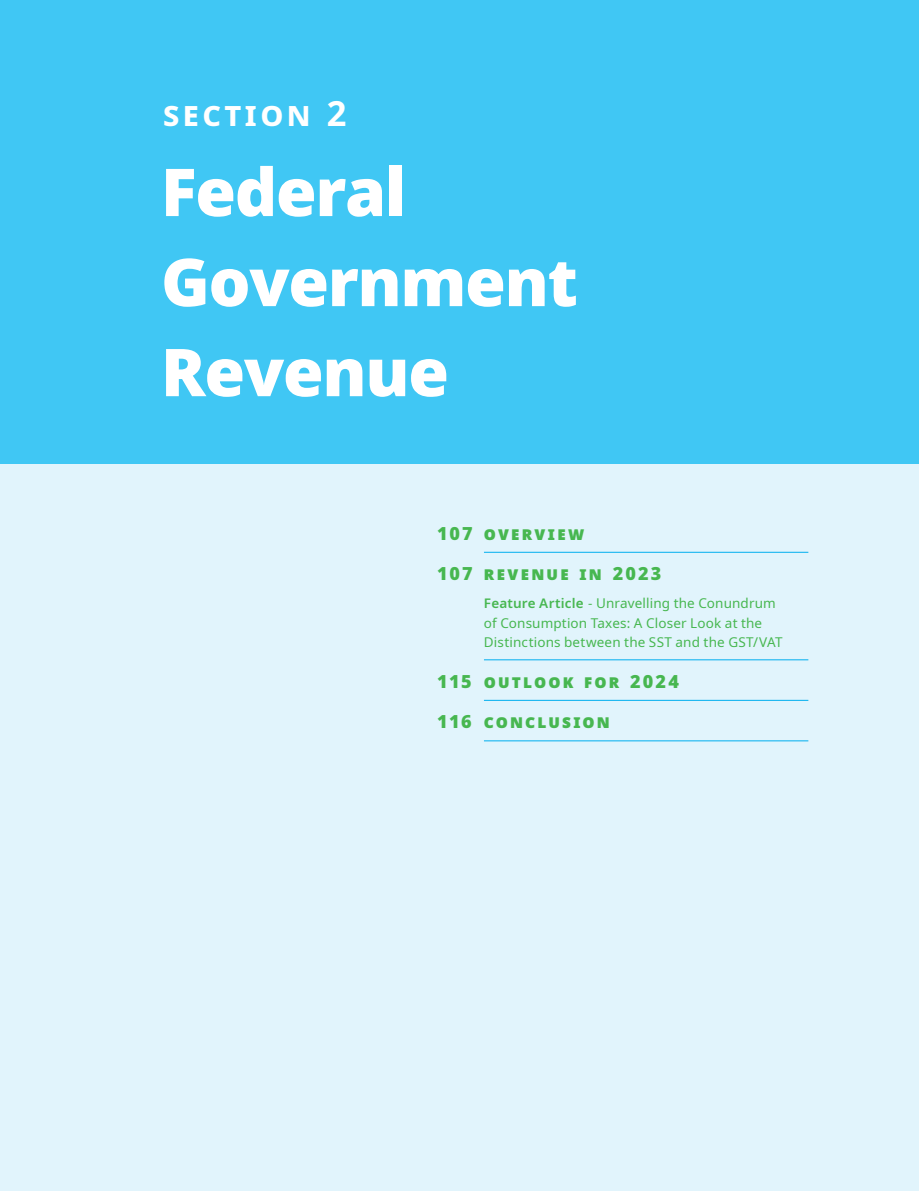
<style>
.page{position:relative;width:919px;height:1191px;background:#fff}
.page>*{position:absolute;margin:0;border:0;box-sizing:border-box;transform-origin:0 0}
._01_Divider_Title{font:900 66px/90px "Noto Sans";letter-spacing:-.02em;color:#fff}
._01_Divider_Bab_Numb{font:700 34.5px "Noto Sans";color:#fff}
._01_Divider_Content{font:900 18px "Noto Sans";letter-spacing:.12em;color:#47b750}
._01_Divider_Content-2{font:13.5px/19.5px "Noto Sans";letter-spacing:.01em;color:#47b750}
.s1{font-weight:600}
</style>
<div class="page">
<div style="left:0;top:0;width:918px;height:464px;background:#40c7f4"></div>
<div style="left:0;top:464px;width:918px;height:727px;background:#e1f4fc"></div>
<hr style="left:484px;top:552px;width:324px;height:1px;background:#00aeef">
<hr style="left:484px;top:659px;width:324px;height:1px;background:#00aeef">
<hr style="left:484px;top:700px;width:324px;height:1px;background:#00aeef">
<hr style="left:484px;top:740px;width:324px;height:1px;background:#00aeef">
<p class="_01_Divider_Bab_Numb" style="left:163px;top:89px;width:185px">section 2</p>
<p class="_01_Divider_Title" style="left:161px;top:147px;width:418px">Federal<br>Government<br>Revenue</p>
<p class="_01_Divider_Content" style="left:437px;top:519px;width:37px">107</p>
<p class="_01_Divider_Content" style="left:484px;top:519px;width:102px">overview</p>
<p class="_01_Divider_Content" style="left:437px;top:560px;width:37px">107</p>
<p class="_01_Divider_Content" style="left:484px;top:560px;width:179px">revenue in 2023</p>
<p class="_01_Divider_Content-2" style="left:484px;top:593px;width:300px"><span class="s1">Feature Article</span> - Unravelling the Conundrum of Consumption Taxes: A Closer Look at the<br>Distinctions between the SST and the GST/VAT</p>
<p class="_01_Divider_Content" style="left:437px;top:667px;width:36px">115</p>
<p class="_01_Divider_Content" style="left:484px;top:667px;width:196px">outlook for 2024</p>
<p class="_01_Divider_Content" style="left:437px;top:708px;width:36px">116</p>
<p class="_01_Divider_Content" style="left:484px;top:708px;width:127px">conclusion</p>
</div>
